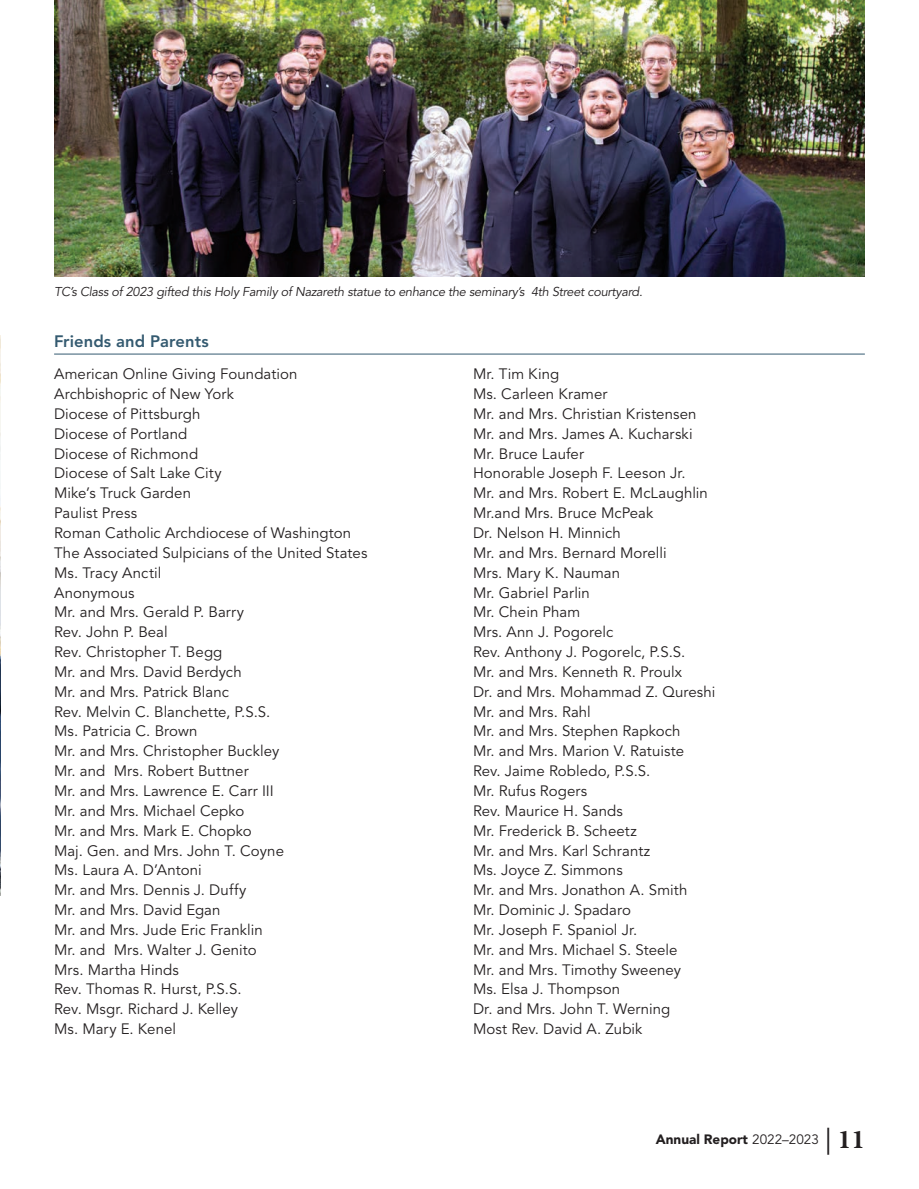
<style>
.page{position:relative;width:919px;height:1189px;background:#fff}
.page>*{position:absolute;margin:0;border:0;box-sizing:border-box;transform-origin:0 0}
._2022_Subhead2{font:800 16.5px "Avenir LT Std";letter-spacing:.005em;color:#345a70}
._2022_Name_Lists{font:15px "Avenir LT Std";letter-spacing:.005em;color:#231f20}
.t1{font:900 13.5px "Avenir LT Std";color:#231f20}
.t2{font:italic 12.75px "Avenir LT Std";letter-spacing:-.02em;color:#231f20}
.s1{font-weight:400}
.s2{font-family:"Minion Pro";font-weight:400;font-size:27px}
.s3{font-family:"Minion Pro";font-weight:700;font-size:27px}
</style>
<div class="page">
<hr style="left:54px;top:353px;width:810px;height:1px;background:#345a70">
<img style="left:0;top:335px;width:1px;height:560px">
<img style="left:54px;top:0;width:810px;height:276px">
<p class="t2" style="left:54px;top:284px;width:590px">TC’s Class of 2023 gifted this Holy Family of Nazareth statue to enhance the seminary’s 4th Street courtyard.</p>
<p class="_2022_Subhead2" style="left:54px;top:331px;width:156px">Friends and Parents</p>
<p class="_2022_Name_Lists" style="left:54px;top:365px;width:245px">American Online Giving Foundation</p>
<p class="_2022_Name_Lists" style="left:54px;top:385px;width:181px">Archbishopric of New York</p>
<p class="_2022_Name_Lists" style="left:54px;top:405px;width:148px">Diocese of Pittsburgh</p>
<p class="_2022_Name_Lists" style="left:54px;top:425px;width:135px">Diocese of Portland</p>
<p class="_2022_Name_Lists" style="left:54px;top:445px;width:145px">Diocese of Richmond</p>
<p class="_2022_Name_Lists" style="left:54px;top:464px;width:169px">Diocese of Salt Lake City</p>
<p class="_2022_Name_Lists" style="left:54px;top:484px;width:138px">Mike’s Truck Garden</p>
<p class="_2022_Name_Lists" style="left:54px;top:504px;width:84px">Paulist Press</p>
<p class="_2022_Name_Lists" style="left:54px;top:524px;width:298px">Roman Catholic Archdiocese of Washington</p>
<p class="_2022_Name_Lists" style="left:54px;top:544px;width:314px">The Associated Sulpicians of the United States</p>
<p class="_2022_Name_Lists" style="left:54px;top:563px;width:109px">Ms. Tracy Anctil</p>
<p class="_2022_Name_Lists" style="left:54px;top:583px;width:82px">Anonymous</p>
<p class="_2022_Name_Lists" style="left:54px;top:603px;width:191px">Mr. and Mrs. Gerald P. Barry</p>
<p class="_2022_Name_Lists" style="left:54px;top:623px;width:115px">Rev. John P. Beal</p>
<p class="_2022_Name_Lists" style="left:54px;top:643px;width:170px">Rev. Christopher T. Begg</p>
<p class="_2022_Name_Lists" style="left:54px;top:663px;width:189px">Mr. and Mrs. David Berdych</p>
<p class="_2022_Name_Lists" style="left:54px;top:682px;width:176px">Mr. and Mrs. Patrick Blanc</p>
<p class="_2022_Name_Lists" style="left:54px;top:702px;width:218px">Rev. Melvin C. Blanchette, P.S.S.</p>
<p class="_2022_Name_Lists" style="left:54px;top:722px;width:145px">Ms. Patricia C. Brown</p>
<p class="_2022_Name_Lists" style="left:54px;top:742px;width:227px">Mr. and Mrs. Christopher Buckley</p>
<p class="_2022_Name_Lists" style="left:54px;top:762px;width:196px">Mr. and Mrs. Robert Buttner</p>
<p class="_2022_Name_Lists" style="left:54px;top:782px;width:221px">Mr. and Mrs. Lawrence E. Carr III</p>
<p class="_2022_Name_Lists" style="left:54px;top:801px;width:192px">Mr. and Mrs. Michael Cepko</p>
<p class="_2022_Name_Lists" style="left:54px;top:821px;width:199px">Mr. and Mrs. Mark E. Chopko</p>
<p class="_2022_Name_Lists" style="left:54px;top:841px;width:231px">Maj. Gen. and Mrs. John T. Coyne</p>
<p class="_2022_Name_Lists" style="left:54px;top:861px;width:149px">Ms. Laura A. D’Antoni</p>
<p class="_2022_Name_Lists" style="left:54px;top:881px;width:194px">Mr. and Mrs. Dennis J. Duffy</p>
<p class="_2022_Name_Lists" style="left:54px;top:901px;width:168px">Mr. and Mrs. David Egan</p>
<p class="_2022_Name_Lists" style="left:54px;top:920px;width:210px">Mr. and Mrs. Jude Eric Franklin</p>
<p class="_2022_Name_Lists" style="left:54px;top:940px;width:204px">Mr. and Mrs. Walter J. Genito</p>
<p class="_2022_Name_Lists" style="left:54px;top:960px;width:126px">Mrs. Martha Hinds</p>
<p class="_2022_Name_Lists" style="left:54px;top:980px;width:189px">Rev. Thomas R. Hurst, P.S.S.</p>
<p class="_2022_Name_Lists" style="left:54px;top:1000px;width:185px">Rev. Msgr. Richard J. Kelley</p>
<p class="_2022_Name_Lists" style="left:54px;top:1020px;width:123px">Ms. Mary E. Kenel</p>
<p class="_2022_Name_Lists" style="left:473px;top:365px;width:88px">Mr. Tim King</p>
<p class="_2022_Name_Lists" style="left:473px;top:385px;width:136px">Ms. Carleen Kramer</p>
<p class="_2022_Name_Lists" style="left:473px;top:405px;width:225px">Mr. and Mrs. Christian Kristensen</p>
<p class="_2022_Name_Lists" style="left:473px;top:425px;width:221px">Mr. and Mrs. James A. Kucharski</p>
<p class="_2022_Name_Lists" style="left:473px;top:445px;width:112px">Mr. Bruce Laufer</p>
<p class="_2022_Name_Lists" style="left:473px;top:464px;width:214px">Honorable Joseph F. Leeson Jr.</p>
<p class="_2022_Name_Lists" style="left:473px;top:484px;width:236px">Mr. and Mrs. Robert E. McLaughlin</p>
<p class="_2022_Name_Lists" style="left:473px;top:504px;width:182px">Mr.and Mrs. Bruce McPeak</p>
<p class="_2022_Name_Lists" style="left:473px;top:524px;width:149px">Dr. Nelson H. Minnich</p>
<p class="_2022_Name_Lists" style="left:473px;top:544px;width:195px">Mr. and Mrs. Bernard Morelli</p>
<p class="_2022_Name_Lists" style="left:473px;top:563px;width:148px">Mrs. Mary K. Nauman</p>
<p class="_2022_Name_Lists" style="left:473px;top:583px;width:118px">Mr. Gabriel Parlin</p>
<p class="_2022_Name_Lists" style="left:473px;top:603px;width:109px">Mr. Chein Pham</p>
<p class="_2022_Name_Lists" style="left:473px;top:623px;width:142px">Mrs. Ann J. Pogorelc</p>
<p class="_2022_Name_Lists" style="left:473px;top:643px;width:214px">Rev. Anthony J. Pogorelc, P.S.S.</p>
<p class="_2022_Name_Lists" style="left:473px;top:663px;width:210px">Mr. and Mrs. Kenneth R. Proulx</p>
<p class="_2022_Name_Lists" style="left:473px;top:682px;width:244px">Dr. and Mrs. Mohammad Z. Qureshi</p>
<p class="_2022_Name_Lists" style="left:473px;top:702px;width:119px">Mr. and Mrs. Rahl</p>
<p class="_2022_Name_Lists" style="left:473px;top:722px;width:209px">Mr. and Mrs. Stephen Rapkoch</p>
<p class="_2022_Name_Lists" style="left:473px;top:742px;width:212px">Mr. and Mrs. Marion V. Ratuiste</p>
<p class="_2022_Name_Lists" style="left:473px;top:762px;width:179px">Rev. Jaime Robledo, P.S.S.</p>
<p class="_2022_Name_Lists" style="left:473px;top:782px;width:116px">Mr. Rufus Rogers</p>
<p class="_2022_Name_Lists" style="left:473px;top:801px;width:151px">Rev. Maurice H. Sands</p>
<p class="_2022_Name_Lists" style="left:473px;top:821px;width:165px">Mr. Frederick B. Scheetz</p>
<p class="_2022_Name_Lists" style="left:473px;top:841px;width:179px">Mr. and Mrs. Karl Schrantz</p>
<p class="_2022_Name_Lists" style="left:473px;top:861px;width:151px">Ms. Joyce Z. Simmons</p>
<p class="_2022_Name_Lists" style="left:473px;top:881px;width:216px">Mr. and Mrs. Jonathon A. Smith</p>
<p class="_2022_Name_Lists" style="left:473px;top:901px;width:159px">Mr. Dominic J. Spadaro</p>
<p class="_2022_Name_Lists" style="left:473px;top:920px;width:166px">Mr. Joseph F. Spaniol Jr.</p>
<p class="_2022_Name_Lists" style="left:473px;top:940px;width:206px">Mr. and Mrs. Michael S. Steele</p>
<p class="_2022_Name_Lists" style="left:473px;top:960px;width:209px">Mr. and Mrs. Timothy Sweeney</p>
<p class="_2022_Name_Lists" style="left:473px;top:980px;width:149px">Ms. Elsa J. Thompson</p>
<p class="_2022_Name_Lists" style="left:473px;top:1000px;width:199px">Dr. and Mrs. John T. Werning</p>
<p class="_2022_Name_Lists" style="left:473px;top:1020px;width:171px">Most Rev. David A. Zubik</p>
<p class="t1" style="left:655px;top:1131px;width:210px">Annual Report <span class="s1">2022–2023</span> <span class="s2">|</span> <span class="s3">11</span></p>
</div>
